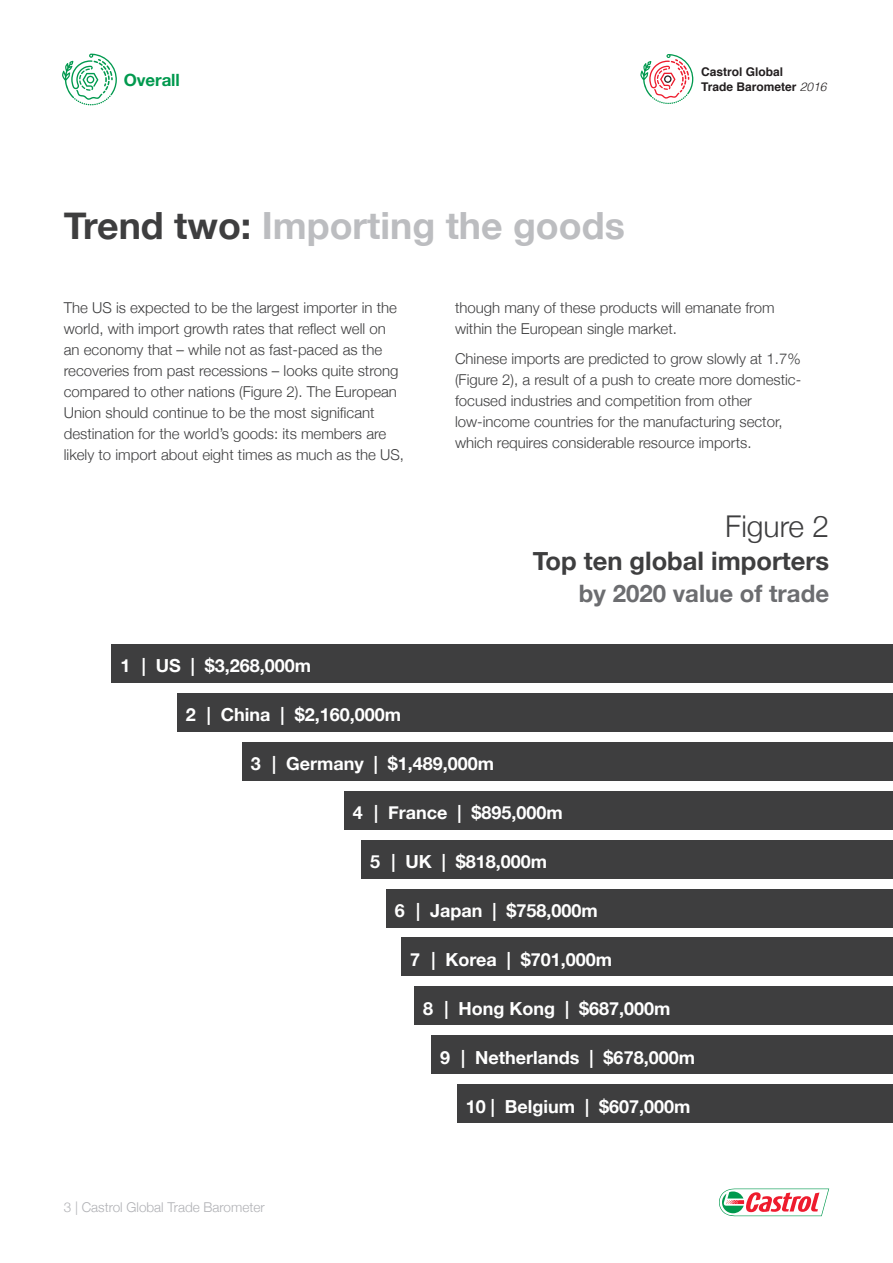
<style>
.page{position:relative;width:893px;height:1263px;background:#fff}
.page>*{position:absolute;margin:0;border:0;box-sizing:border-box;transform-origin:0 0}
.t1{font:700 37.5px "Helvetica Neue";color:#bcbdc0}
.Body{font:300 30px "Helvetica Neue";color:#3e3e3f}
.Body-2{font:700 25.5px "Helvetica Neue";color:#3e3e3f}
.Body-3{font:700 24px "Helvetica Neue";color:#6c6d70}
.List_figures{font:700 18px "Helvetica Neue";color:#fff}
.t2{font:700 16.95px "Helvetica Neue";letter-spacing:-.005em;color:#00994e}
.Body-4{font:300 15px/21px "Helvetica Neue";color:#3e3e3f}
.t3{font:300 13.5px "Helvetica Neue";color:#b0b1b5}
.t4{font:700 12px/14.4px "Helvetica";color:#231f20}
.s1{font-weight:300;font-style:italic}
.s2{color:#3e3e3f}
</style>
<div class="page">
<svg style="left:62px;top:54px;width:55px;height:51px"></svg>
<svg style="left:719px;top:1188px;width:110px;height:28px"></svg>
<svg style="left:640px;top:54px;width:53px;height:50px"></svg>
<div style="left:112px;top:644px;width:781px;height:38px;background:#3e3e3f"></div>
<div style="left:177px;top:693px;width:716px;height:38px;background:#3e3e3f"></div>
<div style="left:242px;top:742px;width:651px;height:38px;background:#3e3e3f"></div>
<div style="left:344px;top:791px;width:549px;height:38px;background:#3e3e3f"></div>
<div style="left:362px;top:840px;width:531px;height:38px;background:#3e3e3f"></div>
<div style="left:386px;top:889px;width:507px;height:38px;background:#3e3e3f"></div>
<div style="left:402px;top:938px;width:491px;height:38px;background:#3e3e3f"></div>
<div style="left:415px;top:987px;width:478px;height:38px;background:#3e3e3f"></div>
<div style="left:431px;top:1036px;width:462px;height:38px;background:#3e3e3f"></div>
<div style="left:457px;top:1085px;width:436px;height:38px;background:#3e3e3f"></div>
<p class="t2" style="left:124px;top:67px;width:58px">Overall</p>
<p class="t4" style="left:701px;top:65px;width:127px">Castrol Global<br>Trade Barometer <span class="s1">2016</span></p>
<h1 class="t1" style="left:64px;top:196px;width:563px"><span class="s2">Trend two:</span> Importing the goods</h1>
<p class="Body-4" style="left:64px;top:296px;width:342px">The US is expected to be the largest importer in the world, with import growth rates that reflect well on an economy that – while not as fast-paced as the recoveries from past recessions – looks quite strong compared to other nations (Figure 2). The European Union should continue to be the most significant destination for the world’s goods: its members are likely to import about eight times as much as the US,</p>
<p class="Body-4" style="left:455px;top:296px;width:321px">though many of these products will emanate from within the European single market.</p>
<p class="Body-4" style="left:455px;top:347px;width:348px">Chinese imports are predicted to grow slowly at 1.7% (Figure 2), a result of a push to create more domestic&shy;focused industries and competition from other low-income countries for the manufacturing sector, which requires considerable resource imports.</p>
<p class="Body" style="left:725px;top:502px;width:105px">Figure 2</p>
<p class="Body-2" style="left:533px;top:541px;width:298px">Top ten global importers</p>
<p class="Body-3" style="left:579px;top:574px;width:252px">by 2020 value of trade</p>
<p class="List_figures" style="left:120px;top:651px;width:192px">1 | US | $3,268,000m</p>
<p class="List_figures" style="left:186px;top:700px;width:217px">2 | China | $2,160,000m</p>
<p class="List_figures" style="left:251px;top:749px;width:245px">3 | Germany | $1,489,000m</p>
<p class="List_figures" style="left:353px;top:798px;width:212px">4 | France | $895,000m</p>
<p class="List_figures" style="left:370px;top:847px;width:179px">5 | UK | $818,000m</p>
<p class="List_figures" style="left:395px;top:896px;width:205px">6 | Japan | $758,000m</p>
<p class="List_figures" style="left:410px;top:945px;width:204px">7 | Korea | $701,000m</p>
<p class="List_figures" style="left:423px;top:994px;width:249px">8 | Hong Kong | $687,000m</p>
<p class="List_figures" style="left:440px;top:1043px;width:257px">9 | Netherlands | $678,000m</p>
<p class="List_figures" style="left:466px;top:1092px;width:226px">10 | Belgium | $607,000m</p>
<p class="t3" style="left:64px;top:1196px;width:202px">3 | Castrol Global Trade Barometer</p>
</div>
